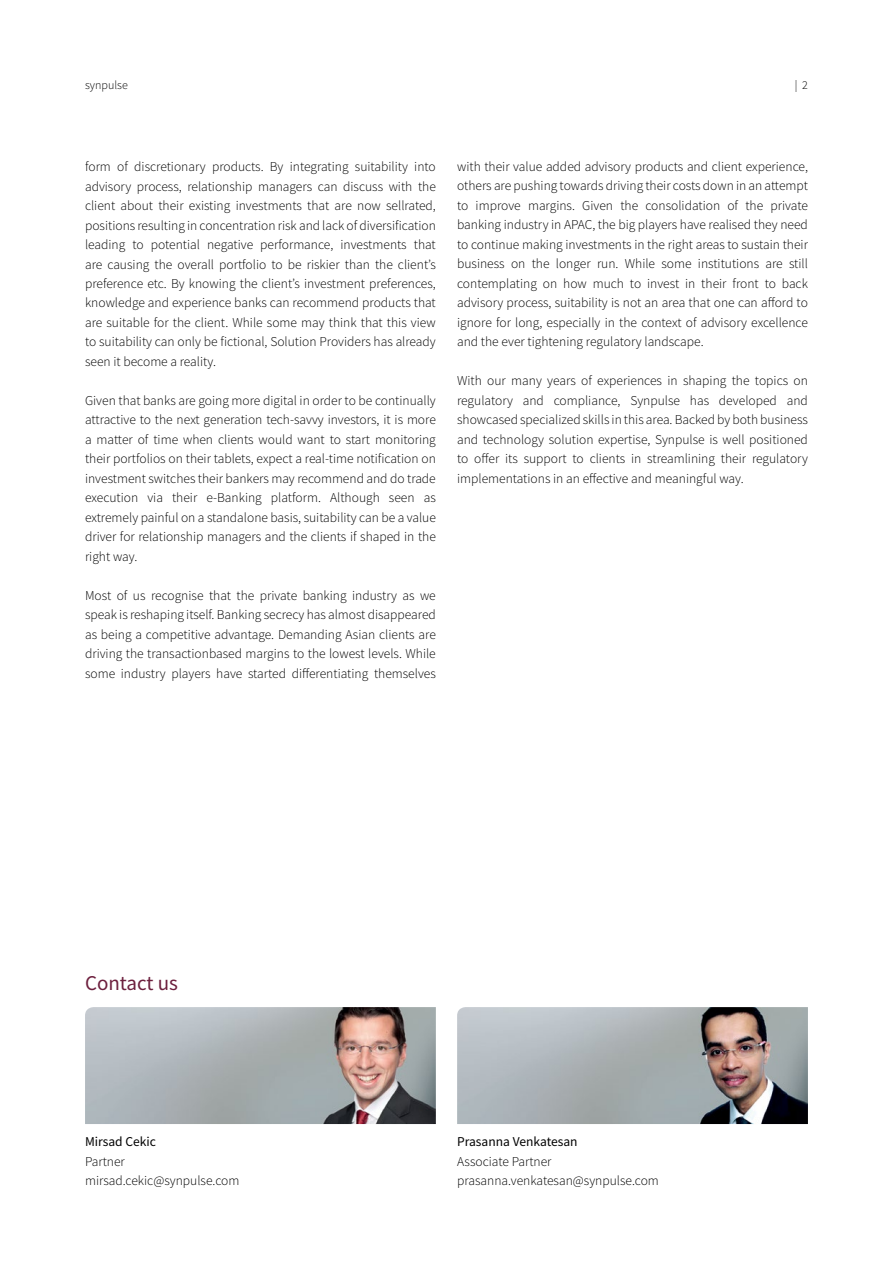
<style>
.page{position:relative;width:893px;height:1263px;background:#fff}
.page>*{position:absolute;margin:0;border:0;box-sizing:border-box;transform-origin:0 0}
.t1{font:21px "Source Sans Pro";color:#6d203e}
.t2{font:300 13.5px/19.5px "Source Sans Pro";color:#000;text-align:justify}
.t3{font:13.5px "Source Sans Pro";color:#000}
.t4{font:300 12px "Source Sans Pro";color:#000}
</style>
<div class="page">
<img style="left:85px;top:1007px;width:351px;height:117px">
<img style="left:457px;top:1007px;width:351px;height:117px">
<p class="t4" style="left:85px;top:78px;width:44px">synpulse</p>
<p class="t4" style="left:795px;top:78px;width:15px">| 2</p>
<p class="t2" style="left:85px;top:157px;width:352px">form of discretionary products. By integrating suitability into advisory process, relationship managers can discuss with the client about their existing investments that are now sellrated, positions resulting in concentration risk and lack of diversification leading to potential negative performance, investments that are causing the overall portfolio to be riskier than the client’s preference etc. By knowing the client’s investment preferences, knowledge and experience banks can recommend products that are suitable for the client. While some may think that this view to suitability can only be fictional, Solution Providers has already seen it become a reality.</p>
<p class="t2" style="left:85px;top:391px;width:352px">Given that banks are going more digital in order to be continually attractive to the next generation tech-savvy investors, it is more a matter of time when clients would want to start monitoring their portfolios on their tablets, expect a real-time notification on investment switches their bankers may recommend and do trade execution via their e-Banking platform. Although seen as extremely painful on a standalone basis, suitability can be a value driver for relationship managers and the clients if shaped in the right way.</p>
<p class="t2" style="left:85px;top:586px;width:352px">Most of us recognise that the private banking industry as we speak is reshaping itself. Banking secrecy has almost disappeared as being a competitive advantage. Demanding Asian clients are driving the transactionbased margins to the lowest levels. While some industry players have started differentiating themselves</p>
<p class="t2" style="left:457px;top:157px;width:352px">with their value added advisory products and client experience, others are pushing towards driving their costs down in an attempt to improve margins. Given the consolidation of the private banking industry in APAC, the big players have realised they need to continue making investments in the right areas to sustain their business on the longer run. While some institutions are still contemplating on how much to invest in their front to back advisory process, suitability is not an area that one can afford to ignore for long, especially in the context of advisory excellence and the ever tightening regulatory landscape.</p>
<p class="t2" style="left:457px;top:371px;width:352px">With our many years of experiences in shaping the topics on regulatory and compliance, Synpulse has developed and showcased specialized skills in this area. Backed by both business and technology solution expertise, Synpulse is well positioned to offer its support to clients in streamlining their regulatory implementations in an effective and meaningful way.</p>
<h1 class="t1" style="left:85px;top:970px;width:94px">Contact us</h1>
<p class="t3" style="left:85px;top:1133px;width:72px">Mirsad Cekic</p>
<p class="t2" style="left:85px;top:1151px;width:156px">Partner mirsad.cekic@synpulse.com</p>
<p class="t3" style="left:457px;top:1133px;width:122px">Prasanna Venkatesan</p>
<p class="t2" style="left:457px;top:1151px;width:203px">Associate Partner prasanna.venkatesan@synpulse.com</p>
</div>
